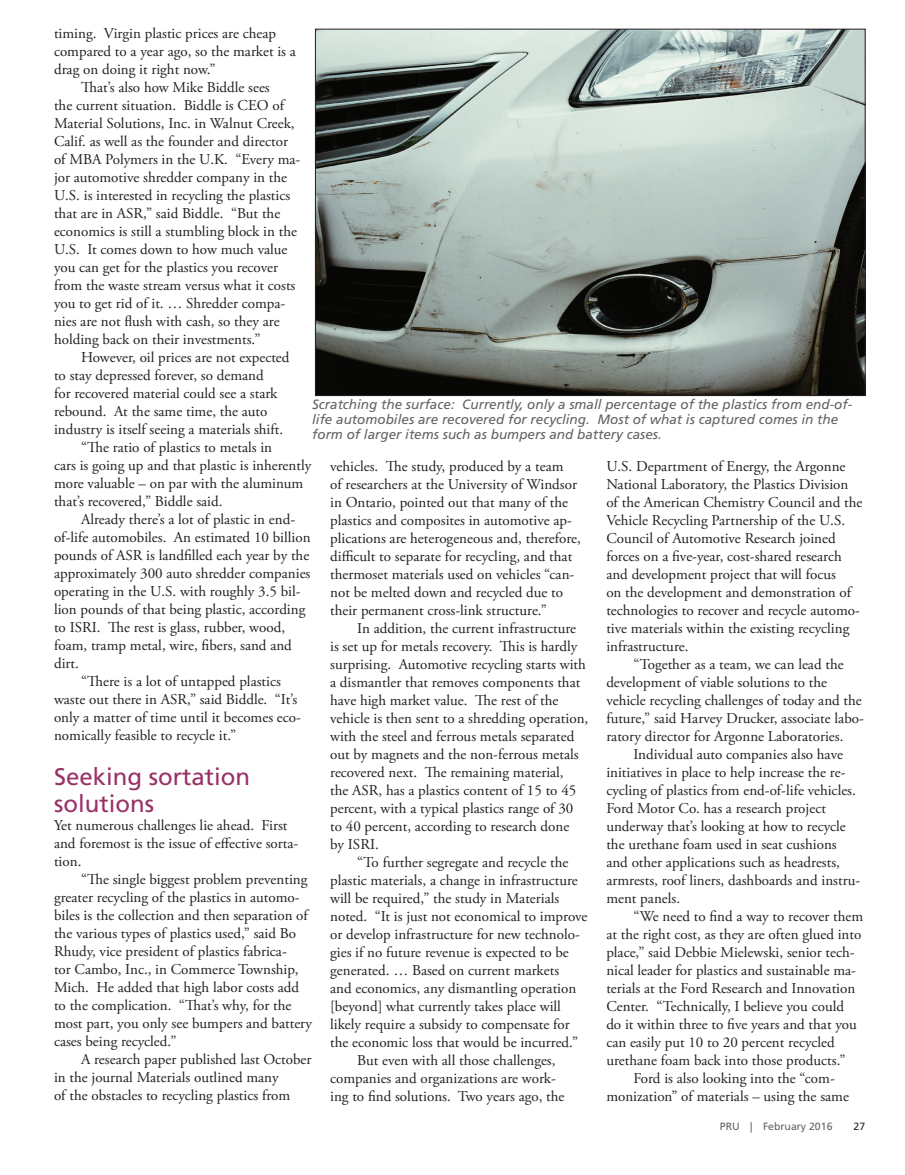
<style>
.page{position:relative;width:905px;height:1175px;background:#fff}
.page>*{position:absolute;margin:0;border:0;box-sizing:border-box;transform-origin:0 0}
.subhead_table_title{font:24px/27px "Frutiger LT Std";color:#983166}
.indented_para{font:15px/18px "Adobe Garamond Pro";color:#231f20}
.first_para_no_indent{font:15px/18px "Adobe Garamond Pro";color:#231f20}
.photo_captions{font:italic 13.5px/14.9px "Frutiger LT Std";color:#636366}
.t1{font:10.5px "Frutiger LT Std";color:#636366}
.t2{font:10.5px "Frutiger LT Std";color:#231f20}
</style>
<div class="page">
<img style="left:317px;top:31px;width:546px;height:363px">
<p class="indented_para" style="left:54px;top:25px;width:243px">timing. Virgin plastic prices are cheap compared to a year ago, so the market is a drag on doing it right now.”</p>
<p class="indented_para" style="left:54px;top:79px;width:248px;text-indent:27px">That’s also how Mike Biddle sees<br>the current situation. Biddle is CEO of Material Solutions, Inc. in Walnut Creek, Calif. as well as the founder and director of MBA Polymers in the U.K. “Every ma&shy;jor automotive shredder company in the U.S. is interested in recycling the plastics that are in ASR,” said Biddle. “But the economics is still a stumbling block in the U.S. It comes down to how much value you can get for the plastics you recover from the waste stream versus what it costs you to get rid of it. … Shredder compa&shy;nies are not flush with cash, so they are holding back on their investments.”</p>
<p class="indented_para" style="left:54px;top:349px;width:237px;text-indent:27px">However, oil prices are not expected to stay depressed forever, so demand<br>for recovered material could see a stark rebound. At the same time, the auto industry is itself seeing a materials shift.</p>
<p class="indented_para" style="left:54px;top:439px;width:259px;text-indent:27px">“The ratio of plastics to metals in<br>cars is going up and that plastic is inherently more valuable – on par with the aluminum that’s recovered,” Biddle said.</p>
<p class="indented_para" style="left:54px;top:511px;width:258px;text-indent:27px">Already there’s a lot of plastic in end&shy;of-life automobiles. An estimated 10 billion pounds of ASR is landfilled each year by the approximately 300 auto shredder companies operating in the U.S. with roughly 3.5 bil&shy;lion pounds of that being plastic, according to ISRI. The rest is glass, rubber, wood, foam, tramp metal, wire, fibers, sand and dirt.</p>
<p class="indented_para" style="left:54px;top:673px;width:248px;text-indent:27px">“There is a lot of untapped plastics waste out there in ASR,” said Biddle. “It’s only a matter of time until it becomes eco&shy;nomically feasible to recycle it.”</p>
<p class="subhead_table_title" style="left:54px;top:763px;width:198px">Seeking sortation solutions</p>
<p class="first_para_no_indent" style="left:54px;top:817px;width:246px">Yet numerous challenges lie ahead. First and foremost is the issue of effective sorta&shy;tion.</p>
<p class="indented_para" style="left:54px;top:871px;width:259px;text-indent:27px">“The single biggest problem preventing greater recycling of the plastics in automo&shy;biles is the collection and then separation of the various types of plastics used,” said Bo Rhudy, vice president of plastics fabrica-<br>tor Cambo, Inc., in Commerce Township, Mich. He added that high labor costs add to the complication. “That’s why, for the most part, you only see bumpers and battery cases being recycled.”</p>
<p class="indented_para" style="left:54px;top:1051px;width:259px;text-indent:27px">A research paper published last October in the journal Materials outlined many<br>of the obstacles to recycling plastics from</p>
<p class="photo_captions" style="left:312px;top:397px;width:541px">Scratching the surface: Currently, only a small percentage of the plastics from end-of&shy;life automobiles are recovered for recycling. Most of what is captured comes in the form of larger items such as bumpers and battery cases.</p>
<p class="indented_para" style="left:330px;top:457px;width:252px">vehicles. The study, produced by a team<br>of researchers at the University of Windsor in Ontario, pointed out that many of the plastics and composites in automotive ap&shy;plications are heterogeneous and, therefore, difficult to separate for recycling, and that thermoset materials used on vehicles “can&shy;not be melted down and recycled due to their permanent cross-link structure.”</p>
<p class="indented_para" style="left:330px;top:619px;width:260px;text-indent:27px">In addition, the current infrastructure is set up for metals recovery. This is hardly surprising. Automotive recycling starts with a dismantler that removes components that have high market value. The rest of the vehicle is then sent to a shredding operation, with the steel and ferrous metals separated out by magnets and the non-ferrous metals recovered next. The remaining material,<br>the ASR, has a plastics content of 15 to 45 percent, with a typical plastics range of 30 to 40 percent, according to research done<br>by ISRI.</p>
<p class="indented_para" style="left:330px;top:853px;width:259px;text-indent:27px">“To further segregate and recycle the plastic materials, a change in infrastructure will be required,” the study in Materials noted. “It is just not economical to improve or develop infrastructure for new technolo&shy;gies if no future revenue is expected to be generated. … Based on current markets<br>and economics, any dismantling operation [beyond] what currently takes place will likely require a subsidy to compensate for the economic loss that would be incurred.”</p>
<p class="indented_para" style="left:330px;top:1051px;width:236px;text-indent:27px">But even with all those challenges, companies and organizations are work&shy;ing to find solutions. Two years ago, the</p>
<p class="indented_para" style="left:606px;top:457px;width:257px">U.S. Department of Energy, the Argonne National Laboratory, the Plastics Division of the American Chemistry Council and the Vehicle Recycling Partnership of the U.S.<br>Council of Automotive Research joined forces on a five-year, cost-shared research and development project that will focus<br>on the development and demonstration of technologies to recover and recycle automo&shy;tive materials within the existing recycling infrastructure.</p>
<p class="indented_para" style="left:606px;top:655px;width:259px;text-indent:27px">“Together as a team, we can lead the development of viable solutions to the vehicle recycling challenges of today and the future,” said Harvey Drucker, associate labo&shy;ratory director for Argonne Laboratories.</p>
<p class="indented_para" style="left:606px;top:745px;width:255px;text-indent:27px">Individual auto companies also have initiatives in place to help increase the re&shy;cycling of plastics from end-of-life vehicles.<br>Ford Motor Co. has a research project underway that’s looking at how to recycle the urethane foam used in seat cushions and other applications such as headrests, armrests, roof liners, dashboards and instru&shy;ment panels.</p>
<p class="indented_para" style="left:606px;top:907px;width:258px;text-indent:27px">“We need to find a way to recover them at the right cost, as they are often glued into place,” said Debbie Mielewski, senior tech&shy;nical leader for plastics and sustainable ma&shy;terials at the Ford Research and Innovation Center. “Technically, I believe you could<br>do it within three to five years and that you can easily put 10 to 20 percent recycled urethane foam back into those products.”</p>
<p class="indented_para" style="left:606px;top:1069px;width:244px;text-indent:27px">Ford is also looking into the “com&shy;monization” of materials – using the same</p>
<p class="t1" style="left:719px;top:1120px;width:114px">PRU | February 2016</p>
<p class="t2" style="left:853px;top:1120px;width:13px">27</p>
</div>
